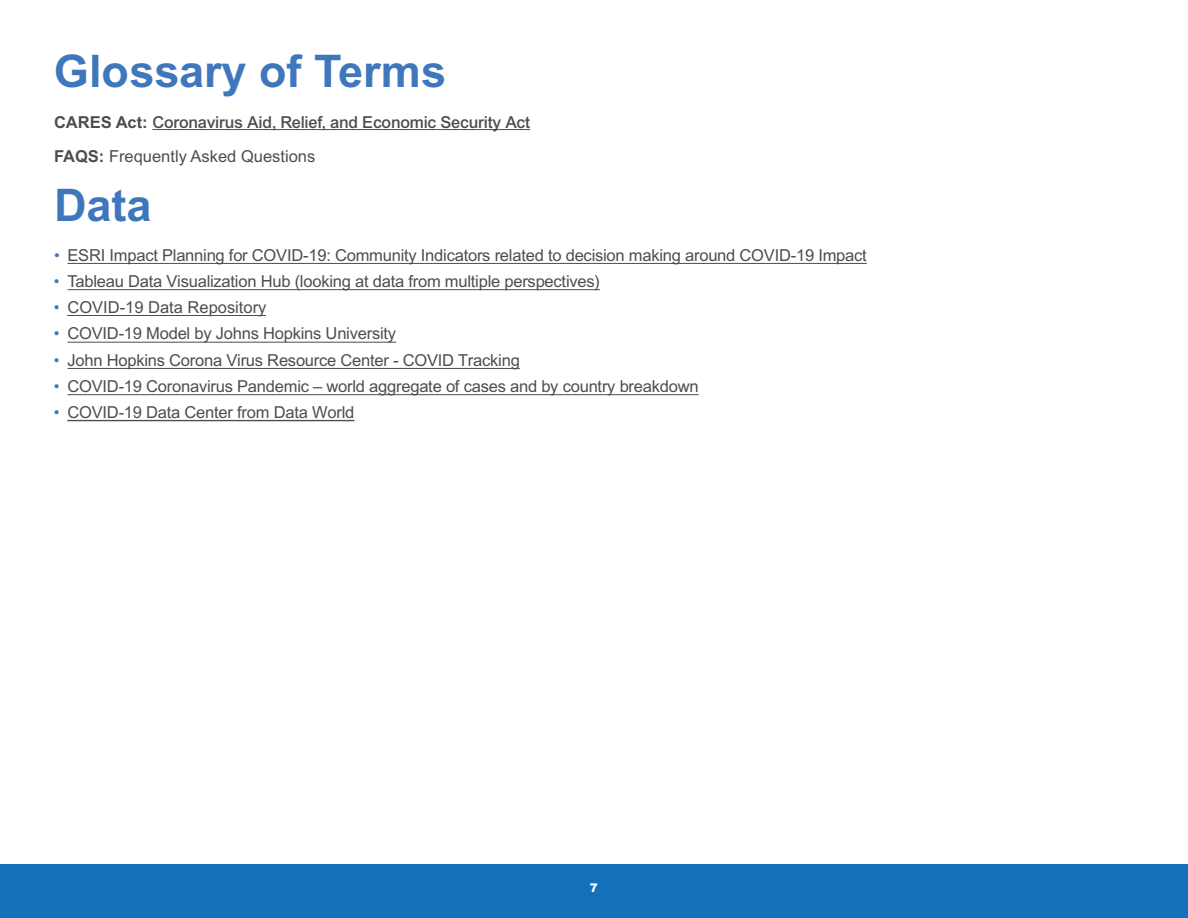
<style>
.page{position:relative;width:1188px;height:918px;background:#fff}
.page>*{position:absolute;margin:0;border:0;box-sizing:border-box;transform-origin:0 0}
.t1{font:700 45px "Arial MT Std";color:#3f77bc}
.t2{font:16.5px "Arial MT Std";letter-spacing:-.015em;color:#4d4d4f}
.t3{font:500 16.5px "Arial MT Std";letter-spacing:-.015em;color:#4d4d4f}
.t4{font:16.5px "Arial MT Std";color:#4c4d4f}
.t5{font:900 12px "Arial MT Std";color:#fff}
.s1{font-weight:700}
.s2{color:#3f77bc}
</style>
<div class="page">
<div style="left:0;top:864px;width:1188px;height:54px;background:#1471b9"></div>
<hr style="left:152px;top:129px;width:378px;height:1px;background:#4d4d4f">
<hr style="left:67px;top:263px;width:800px;height:1px;background:#4d4d4f">
<hr style="left:67px;top:289px;width:533px;height:1px;background:#4d4d4f">
<hr style="left:68px;top:315px;width:198px;height:1px;background:#4c4d4f">
<hr style="left:67px;top:342px;width:329px;height:1px;background:#4d4d4f">
<hr style="left:67px;top:368px;width:453px;height:1px;background:#4d4d4f">
<hr style="left:67px;top:394px;width:632px;height:1px;background:#4d4d4f">
<hr style="left:67px;top:420px;width:288px;height:1px;background:#4d4d4f">
<h2 class="t1" style="left:54px;top:44px;width:393px">Glossary of Terms</h2>
<h3 class="t3" style="left:54px;top:112px;width:478px"><span class="s1">CARES Act:</span> Coronavirus Aid, Relief, and Economic Security Act</h3>
<h3 class="t2" style="left:54px;top:147px;width:263px"><span class="s1">FAQS:</span> Frequently Asked Questions</h3>
<h2 class="t1" style="left:54px;top:179px;width:99px">Data</h2>
<p class="t2" style="left:54px;top:245px;width:814px"><span class="s2">•</span> ESRI Impact Planning for COVID-19: Community Indicators related to decision making around COVID-19 Impact</p>
<p class="t2" style="left:54px;top:272px;width:547px"><span class="s2">•</span> Tableau Data Visualization Hub (looking at data from multiple perspectives)</p>
<p class="t4" style="left:54px;top:298px;width:214px"><span class="s2">•</span> COVID-19 Data Repository</p>
<p class="t2" style="left:54px;top:324px;width:344px"><span class="s2">•</span> COVID-19 Model by Johns Hopkins University</p>
<p class="t2" style="left:54px;top:350px;width:467px"><span class="s2">•</span> John Hopkins Corona Virus Resource Center - COVID Tracking</p>
<p class="t2" style="left:54px;top:377px;width:646px"><span class="s2">•</span> COVID-19 Coronavirus Pandemic – world aggregate of cases and by country breakdown</p>
<p class="t2" style="left:54px;top:403px;width:302px"><span class="s2">•</span> COVID-19 Data Center from Data World</p>
<p class="t5" style="left:590px;top:880px;width:10px">7</p>
</div>
